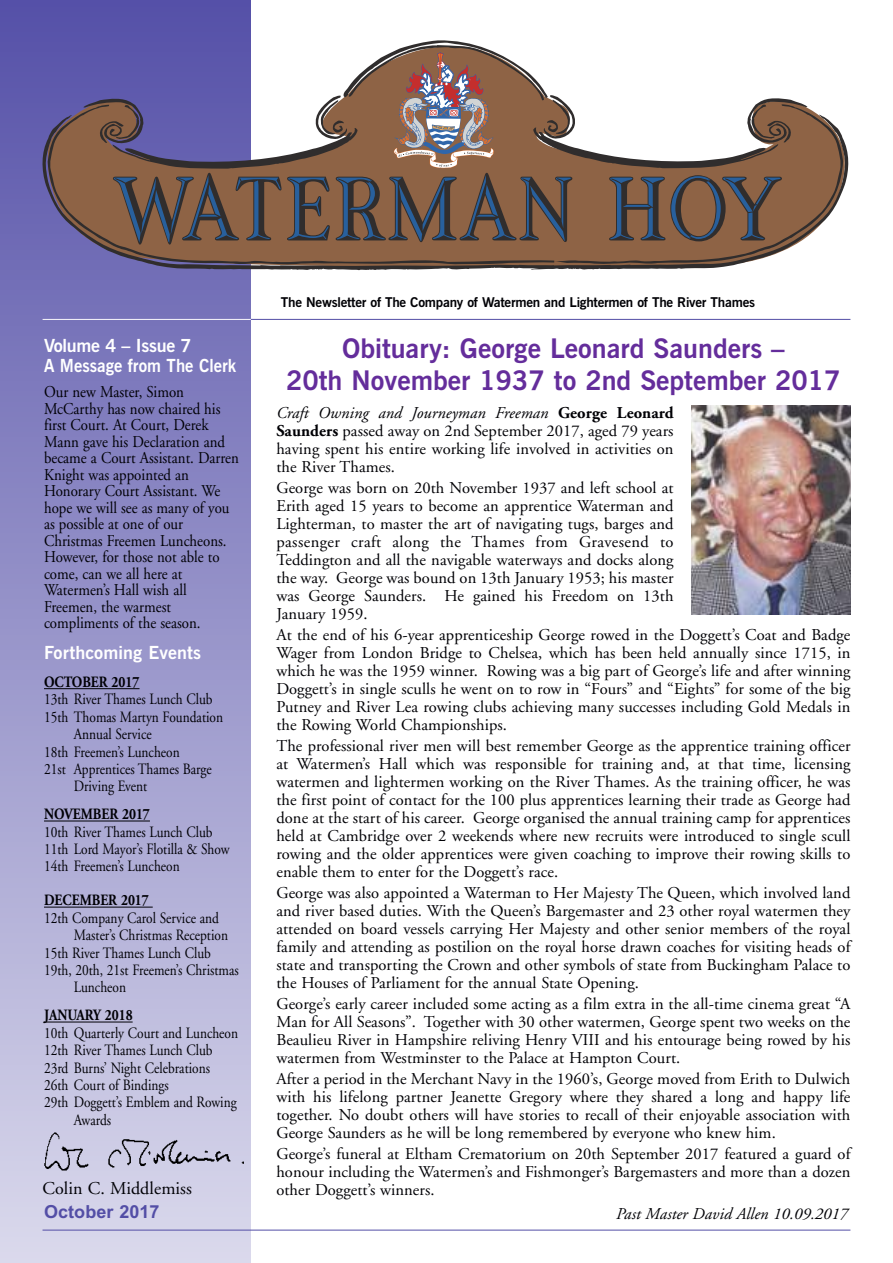
<style>
.page{position:relative;width:893px;height:1263px;background:#fff}
.page>*{position:absolute;margin:0;border:0;box-sizing:border-box;transform-origin:0 0}
.t1{font:700 27px/31.5px "News Gothic BT";color:#642d9b;text-align:center}
.t2{font:700 18px/20.1px "News Gothic BT";color:#fff}
.t3{font:18px "Adobe Garamond";letter-spacing:.005em;color:#000005}
.t4{font:700 18px "Arial";letter-spacing:.005em;color:#534ea6}
.t5{font:16.5px/18px "Adobe Garamond";letter-spacing:.005em;color:#000005;text-align:justify}
.t6{font:16.5px/16.5px "Adobe Garamond";letter-spacing:.005em;color:#000005;scale:.9 1}
.t7{font:italic 16.5px "Adobe Garamond";letter-spacing:.005em;color:#000005}
.t8{font:15.75px/17.4px "Adobe Garamond";color:#000005;scale:.85 1}
.t9{font:700 15.75px "Adobe Garamond";color:#000005;scale:.85 1}
.t10{font:700 13.5px "News Gothic BT";letter-spacing:-.02em;color:#000005}
.s1{font-style:italic}
.s2{font-weight:700}
</style>
<div class="page">
<div style="left:0;top:0;width:251px;height:1263px;background:linear-gradient(to bottom,#5550a8,#dad9ec)"></div>
<hr style="left:43px;top:319px;width:807px;height:1px;background:#534ea6">
<hr style="left:43px;top:1230px;width:807px;height:1px;background:#534ea6">
<hr style="left:43px;top:319px;width:208px;height:1px;background:#fff">
<div style="left:45px;top:42px;width:38px;height:73px;background:#5d59ac"></div>
<svg style="left:43px;top:115px;width:488px;height:155px;background:#765d60"></svg>
<svg style="left:531px;top:115px;width:317px;height:155px;fill:#8e6345"></svg>
<svg style="left:83px;top:40px;width:724px;height:205px"></svg>
<img style="left:39px;top:1128px;width:206px;height:47px">
<hr style="left:44px;top:688px;width:96px;height:1px;background:#000005">
<hr style="left:44px;top:821px;width:106px;height:1px;background:#000005">
<hr style="left:44px;top:907px;width:109px;height:1px;background:#000005">
<hr style="left:44px;top:1022px;width:89px;height:1px;background:#000005">
<img style="left:692px;top:406px;width:158px;height:208px">
<p class="t2" style="left:44px;top:337px;width:194px">Volume 4 – Issue 7<br>A Message from The Clerk</p>
<p class="t6" style="left:44px;top:385px;width:218px">Our new Master, Simon<br>McCarthy has now chaired his first Court. At Court, Derek<br>Mann gave his Declaration and became a Court Assistant. Darren<br>Knight was appointed an<br>Honorary Court Assistant. We hope we will see as many of you as possible at one of our<br>Christmas Freemen Luncheons.<br>However, for those not able to come, can we all here at<br>Watermen’s Hall wish all<br>Freemen, the warmest compliments of the season.</p>
<p class="t2" style="left:44px;top:644px;width:159px">Forthcoming Events</p>
<p class="t9" style="left:44px;top:675px;width:114px">OCTOBER 2017</p>
<p class="t8" style="left:44px;top:692px;width:200px">13th River Thames Lunch Club</p>
<p class="t8" style="left:44px;top:709px;width:212px">15th Thomas Martyn Foundation</p>
<p class="t8" style="left:74px;top:727px;width:93px">Annual Service</p>
<p class="t8" style="left:44px;top:744px;width:161px">18th Freemen’s Luncheon</p>
<p class="t8" style="left:44px;top:762px;width:199px">21st Apprentices Thames Barge</p>
<p class="t8" style="left:74px;top:779px;width:88px">Driving Event</p>
<p class="t9" style="left:44px;top:808px;width:126px">NOVEMBER 2017</p>
<p class="t8" style="left:44px;top:824px;width:220px">10th River Thames Lunch Club<br>11th Lord Mayor’s Flotilla &amp; Show<br>14th Freemen’s Luncheon</p>
<p class="t9" style="left:44px;top:894px;width:125px">DECEMBER 2017</p>
<p class="t8" style="left:44px;top:910px;width:207px">12th Company Carol Service and</p>
<p class="t8" style="left:74px;top:928px;width:183px">Master’s Christmas Reception</p>
<p class="t8" style="left:44px;top:945px;width:198px">15th River Thames Lunch Club</p>
<p class="t8" style="left:44px;top:963px;width:231px">19th, 20th, 21st Freemen’s Christmas</p>
<p class="t8" style="left:74px;top:980px;width:63px">Luncheon</p>
<p class="t9" style="left:44px;top:1009px;width:106px">JANUARY 2018</p>
<p class="t8" style="left:44px;top:1025px;width:230px">10th Quarterly Court and Luncheon</p>
<p class="t8" style="left:44px;top:1043px;width:200px">12th River Thames Lunch Club</p>
<p class="t8" style="left:44px;top:1060px;width:197px">23rd Burns’ Night Celebrations</p>
<p class="t8" style="left:44px;top:1078px;width:148px">26th Court of Bindings</p>
<p class="t8" style="left:44px;top:1095px;width:228px">29th Doggett’s Emblem and Rowing</p>
<p class="t8" style="left:74px;top:1112px;width:46px">Awards</p>
<p class="t3" style="left:43px;top:1181px;width:151px">Colin C. Middlemiss</p>
<p class="t4" style="left:44px;top:1201px;width:117px">October 2017</p>
<p class="t10" style="left:281px;top:297px;width:476px">The Newsletter of The Company of Watermen and Lightermen of The River Thames</p>
<h1 class="t1" style="left:286px;top:335px;width:556px">Obituary: George Leonard Saunders –<br>20th November 1937 to 2nd September 2017</h1>
<p class="t5" style="left:276px;top:405px;width:399px"><span class="s1">Craft Owning and Journeyman Freeman</span> <span class="s2">George Leonard Saunders</span> passed away on 2nd September 2017, aged 79 years having spent his entire working life involved in activities on the River Thames.</p>
<p class="t5" style="left:276px;top:480px;width:399px">George was born on 20th November 1937 and left school at Erith aged 15 years to become an apprentice Waterman and Lighterman, to master the art of navigating tugs, barges and passenger craft along the Thames from Gravesend to Teddington and all the navigable waterways and docks along the way. George was bound on 13th January 1953; his master was George Saunders. He gained his Freedom on 13th January 1959.</p>
<p class="t5" style="left:276px;top:627px;width:576px">At the end of his 6-year apprenticeship George rowed in the Doggett’s Coat and Badge Wager from London Bridge to Chelsea, which has been held annually since 1715, in which he was the 1959 winner. Rowing was a big part of George’s life and after winning Doggett’s in single sculls he went on to row in “Fours” and “Eights” for some of the big Putney and River Lea rowing clubs achieving many successes including Gold Medals in the Rowing World Championships.</p>
<p class="t5" style="left:276px;top:738px;width:576px">The professional river men will best remember George as the apprentice training officer at Watermen’s Hall which was responsible for training and, at that time, licensing watermen and lightermen working on the River Thames. As the training officer, he was the first point of contact for the 100 plus apprentices learning their trade as George had done at the start of his career. George organised the annual training camp for apprentices held at Cambridge over 2 weekends where new recruits were introduced to single scull rowing and the older apprentices were given coaching to improve their rowing skills to enable them to enter for the Doggett’s race.</p>
<p class="t5" style="left:276px;top:885px;width:576px">George was also appointed a Waterman to Her Majesty The Queen, which involved land and river based duties. With the Queen’s Bargemaster and 23 other royal watermen they attended on board vessels carrying Her Majesty and other senior members of the royal family and attending as postilion on the royal horse drawn coaches for visiting heads of state and transporting the Crown and other symbols of state from Buckingham Palace to the Houses of Parliament for the annual State Opening.</p>
<p class="t5" style="left:276px;top:996px;width:576px">George’s early career included some acting as a film extra in the all-time cinema great “A Man for All Seasons”. Together with 30 other watermen, George spent two weeks on the Beaulieu River in Hampshire reliving Henry VIII and his entourage being rowed by his watermen from Westminster to the Palace at Hampton Court.</p>
<p class="t5" style="left:276px;top:1071px;width:576px">After a period in the Merchant Navy in the 1960’s, George moved from Erith to Dulwich with his lifelong partner Jeanette Gregory where they shared a long and happy life together. No doubt others will have stories to recall of their enjoyable association with George Saunders as he will be long remembered by everyone who knew him.</p>
<p class="t5" style="left:276px;top:1146px;width:576px">George’s funeral at Eltham Crematorium on 20th September 2017 featured a guard of honour including the Watermen’s and Fishmonger’s Bargemasters and more than a dozen other Doggett’s winners.</p>
<p class="t7" style="left:616px;top:1207px;width:234px">Past Master David Allen 10.09.2017</p>
</div>
